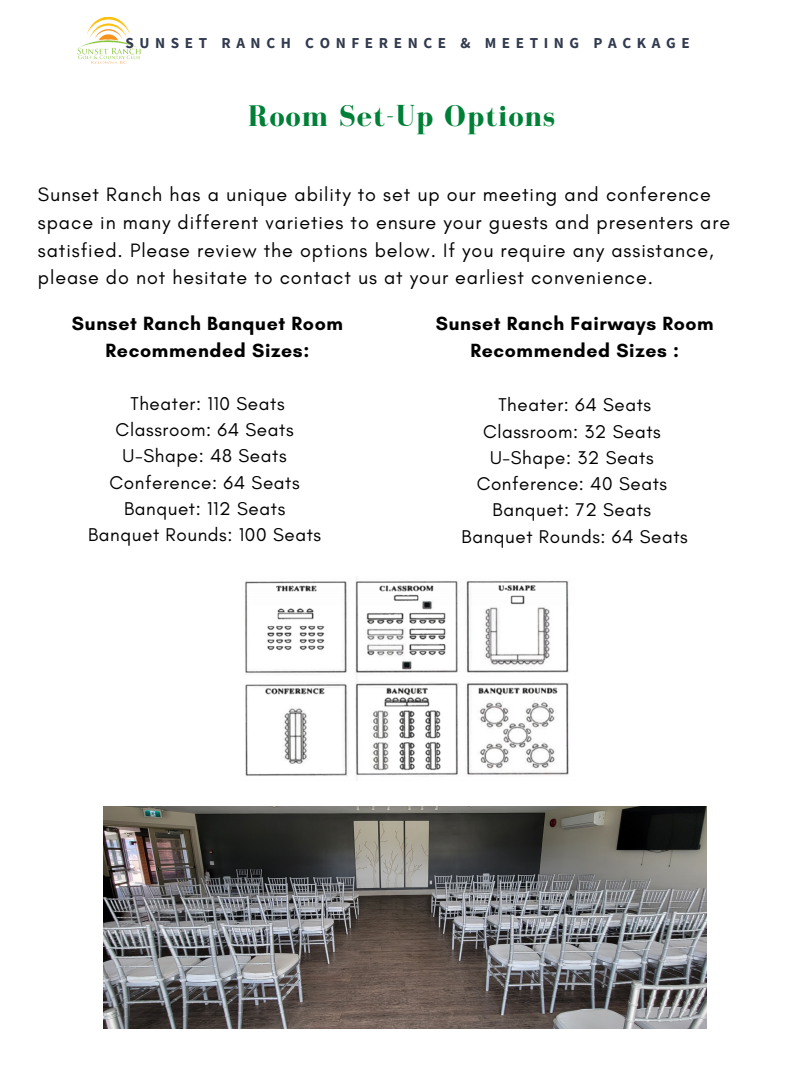
<style>
.page{position:relative;width:810px;height:1080px;background:#fff}
.page>*{position:absolute;margin:0;border:0;box-sizing:border-box;transform-origin:0 0}
.t1{font:700 30.69px "Bodoni FLF";letter-spacing:.04em;color:#008037}
.t2{font:19.75px/27.6px "Glacial Indifference";letter-spacing:.045em;color:#000}
.t3{font:700 19.5px/27.2px "Glacial Indifference";letter-spacing:.035em;color:#000;text-align:center}
.t4{font:700 19.44px/27.2px "Glacial Indifference";letter-spacing:.035em;color:#000;text-align:center}
.t5{font:18.88px/26.2px "Glacial Indifference";letter-spacing:.035em;color:#000;text-align:center}
.t6{font:18.81px/26.2px "Glacial Indifference";letter-spacing:.035em;color:#000;text-align:center}
.t7{font:700 15.19px "Source Sans Pro";letter-spacing:.37em;color:#313a4e}
</style>
<div class="page">
<img style="left:104px;top:807px;width:602px;height:221px">
<img style="left:245px;top:581px;width:324px;height:196px">
<img style="left:77px;top:18px;width:64px;height:46px">
<p class="t7" style="left:125px;top:33px;width:566px">SUNSET RANCH CONFERENCE &amp; MEETING PACKAGE</p>
<p class="t1" style="left:248px;top:100px;width:309px">Room Set-Up Options</p>
<h1 class="t2" style="left:38px;top:181px;width:694px">Sunset Ranch has a unique ability to set up our meeting and conference space in many different varieties to ensure your guests and presenters are satisfied. Please review the options below. If you require any assistance, please do not hesitate to contact us at your earliest convenience.</h1>
<h3 class="t4" style="left:436px;top:309px;width:279px">Sunset Ranch Fairways Room<br>Recommended Sizes :</h3>
<h2 class="t6" style="left:462px;top:392px;width:228px">Theater: 64 Seats<br>Classroom: 32 Seats<br>U-Shape: 32 Seats<br>Conference: 40 Seats<br>Banquet: 72 Seats<br>Banquet Rounds: 64 Seats</h2>
<h3 class="t3" style="left:72px;top:310px;width:273px">Sunset Ranch Banquet Room<br>Recommended Sizes:</h3>
<h2 class="t5" style="left:88px;top:390px;width:235px">Theater: 110 Seats<br>Classroom: 64 Seats<br>U-Shape: 48 Seats<br>Conference: 64 Seats<br>Banquet: 112 Seats<br>Banquet Rounds: 100 Seats</h2>
</div>
